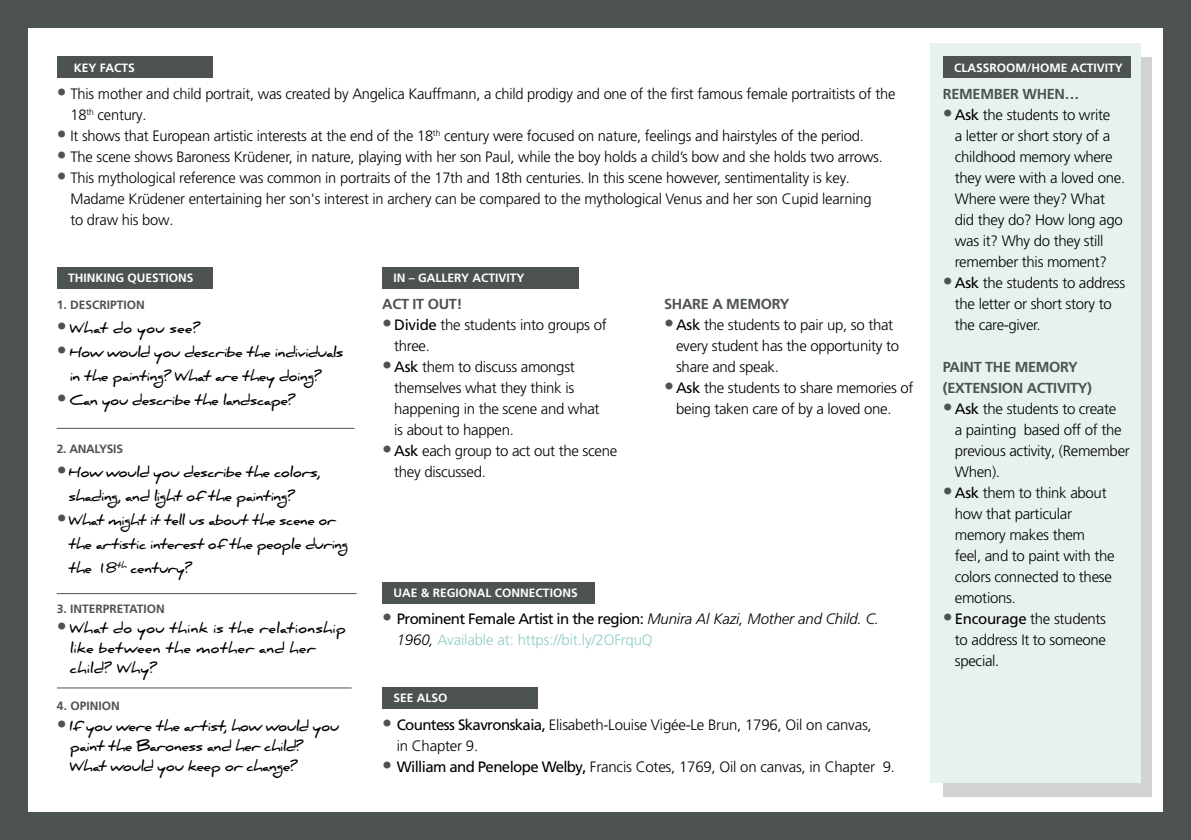
<style>
.page{position:relative;width:1191px;height:840px;background:#fff}
.page>*{position:absolute;margin:0;border:0;box-sizing:border-box;transform-origin:0 0}
.t1{font:300 15px/21px "Frutiger LT Pro";letter-spacing:-.02em;color:#000}
.t2{font:italic 300 15px/21px "Frutiger LT Pro";color:#000}
.t3{font:700 14.4px/21px "Frutiger LT Pro";letter-spacing:-.02em;color:#4d5252}
.t4{font:700 14px/24px "Daniel";letter-spacing:-.03em;color:#000}
.t5{font:700 14px/20px "Daniel";letter-spacing:.005em;color:#000}
.t6{font:700 14px "Daniel";letter-spacing:.01em;color:#000}
.t7{font:700 12px "Frutiger LT Pro";color:#fff}
.t8{font:700 12px "Frutiger LT Pro";color:#4d5252}
.t9{font:700 12px "Frutiger LT Pro";letter-spacing:-.02em;color:#4d5252}
.s1{font-size:20px;color:#4d5252}
.s2{font-family:"Frutiger LT Pro";font-weight:300;font-size:20px;color:#4d5252}
.s3{font-weight:400}
.s4{font-style:normal;font-size:20px;color:#4d5252}
.s5{font-weight:400;font-style:normal}
.s6{font-style:normal;color:#90ccc6}
</style>
<div class="page">
<div style="left:57px;top:57px;width:156px;height:21px;background:#4d5252"></div>
<div style="left:382px;top:582px;width:212px;height:21px;background:#4d5252"></div>
<div style="left:382px;top:687px;width:156px;height:21px;background:#4d5252"></div>
<div style="left:57px;top:267px;width:156px;height:21px;background:#4d5252"></div>
<div style="left:943px;top:57px;width:208px;height:738px;background:#d1d3d4"></div>
<div style="left:930px;top:43px;width:211px;height:739px;background:#e7f2f0"></div>
<div style="left:943px;top:57px;width:187px;height:21px;background:#4d5252"></div>
<div style="left:382px;top:267px;width:196px;height:21px;background:#4d5252"></div>
<hr style="left:57px;top:427px;width:297px;height:1px;background:#4d5252">
<hr style="left:57px;top:592px;width:299px;height:1px;background:#4d5252">
<hr style="left:57px;top:687px;width:294px;height:1px;background:#4d5252">
<div style="left:0;top:0;width:27px;height:839px;background:#4d5252"></div>
<div style="left:1163px;top:0;width:28px;height:839px;background:#4d5252"></div>
<div style="left:11px;top:0;width:1180px;height:27px;background:#4d5252"></div>
<div style="left:11px;top:812px;width:1180px;height:27px;background:#4d5252"></div>
<p class="t7" style="left:74px;top:60px;width:62px">KEY FACTS</p>
<p class="t1" style="left:70px;top:83px;width:826px;text-indent:-14px"><span class="s1">•</span> This mother and child portrait, was created by Angelica Kauffmann, a child prodigy and one of the first famous female portraitists of the<br>18<sup>th</sup> century.</p>
<p class="t1" style="left:57px;top:125px;width:808px"><span class="s1">•</span> It shows that European artistic interests at the end of the 18<sup>th</sup> century were focused on nature, feelings and hairstyles of the period.</p>
<p class="t1" style="left:57px;top:146px;width:827px"><span class="s1">•</span> The scene shows Baroness Krüdener, in nature, playing with her son Paul, while the boy holds a child’s bow and she holds two arrows.</p>
<p class="t1" style="left:70px;top:167px;width:802px;text-indent:-14px"><span class="s1">•</span> This mythological reference was common in portraits of the 17th and 18th centuries. In this scene however, sentimentality is key.<br>Madame Krüdener entertaining her son's interest in archery can be compared to the mythological Venus and her son Cupid learning to draw his bow.</p>
<p class="t7" style="left:68px;top:270px;width:127px">THINKING QUESTIONS</p>
<p class="t8" style="left:57px;top:297px;width:90px">1. DESCRIPTION</p>
<p class="t6" style="left:57px;top:319px;width:145px"><span class="s2">•</span> What do you see?</p>
<p class="t4" style="left:70px;top:340px;width:276px;text-indent:-13px"><span class="s2">•</span> How would you describe the individuals in the painting? What are they doing?</p>
<p class="t4" style="left:57px;top:388px;width:240px"><span class="s2">•</span> Can you describe the landscape?</p>
<p class="t9" style="left:57px;top:441px;width:68px">2. ANALYSIS</p>
<p class="t4" style="left:69px;top:459px;width:254px;text-indent:-12px"><span class="s2">•</span> How would you describe the colors, shading, and light of the painting?</p>
<p class="t4" style="left:69px;top:507px;width:281px;text-indent:-12px"><span class="s2">•</span> What might it tell us about the scene or the artistic interest of the people during the 18<sup>th</sup> century?</p>
<p class="t8" style="left:57px;top:601px;width:110px">3. INTERPRETATION</p>
<p class="t5" style="left:70px;top:617px;width:278px;text-indent:-13px"><span class="s2">•</span> What do you think is the relationship like between the mother and her child? Why?</p>
<p class="t8" style="left:57px;top:698px;width:64px">4. OPINION</p>
<p class="t4" style="left:70px;top:715px;width:271px;line-height:20px;text-indent:-13px"><span class="s2">•</span> If you were the artist, how would you paint the Baroness and her child?<br>What would you keep or change?</p>
<p class="t7" style="left:393px;top:270px;width:132px">IN – GALLERY ACTIVITY</p>
<p class="t3" style="left:382px;top:293px;width:82px">ACT IT OUT!</p>
<p class="t1" style="left:394px;top:314px;width:214px;text-indent:-12px"><span class="s1">•</span><span class="s3">Divide</span> the students into groups of three.</p>
<p class="t1" style="left:394px;top:356px;width:207px;text-indent:-12px"><span class="s1">•</span><span class="s3">Ask</span> them to discuss amongst themselves what they think is happening in the scene and what is about to happen.</p>
<p class="t1" style="left:394px;top:440px;width:224px;text-indent:-12px"><span class="s1">•</span><span class="s3">Ask</span> each group to act out the scene they discussed.</p>
<p class="t7" style="left:393px;top:585px;width:186px">UAE &amp; REGIONAL CONNECTIONS</p>
<p class="t3" style="left:664px;top:293px;width:127px">SHARE A MEMORY</p>
<p class="t1" style="left:676px;top:314px;width:224px;text-indent:-12px"><span class="s1">•</span><span class="s3">Ask</span> the students to pair up, so that every student has the opportunity to share and speak.</p>
<p class="t1" style="left:676px;top:377px;width:239px;text-indent:-12px"><span class="s1">•</span><span class="s3">Ask</span> the students to share memories of being taken care of by a loved one.</p>
<p class="t2" style="left:397px;top:608px;width:483px;text-indent:-15px"><span class="s4">•</span> <span class="s5">Prominent Female Artist in the region:</span> Munira Al Kazi, Mother and Child. C.<br>1960, <span class="s6">Available at: https://bit.ly/2OFrquQ</span></p>
<p class="t7" style="left:393px;top:690px;width:56px">SEE ALSO</p>
<p class="t1" style="left:397px;top:713px;width:476px;text-indent:-14px"><span class="s1">•</span> <span class="s3">Countess Skavronskaia,</span> Elisabeth-Louise Vigée-Le Brun, 1796, Oil on canvas, in Chapter 9.</p>
<p class="t1" style="left:382px;top:755px;width:514px"><span class="s1">•</span> <span class="s3">William and Penelope Welby,</span> Francis Cotes, 1769, Oil on canvas, in Chapter 9.</p>
<p class="t7" style="left:954px;top:60px;width:170px">CLASSROOM/HOME ACTIVITY</p>
<p class="t3" style="left:943px;top:83px;width:138px">REMEMBER WHEN…</p>
<p class="t1" style="left:955px;top:104px;width:172px;text-indent:-12px"><span class="s1">•</span><span class="s3">Ask</span> the students to write<br>a letter or short story of a childhood memory where they were with a loved one.<br>Where were they? What did they do? How long ago was it? Why do they still remember this moment?</p>
<p class="t1" style="left:955px;top:272px;width:172px;text-indent:-12px"><span class="s1">•</span><span class="s3">Ask</span> the students to address the letter or short story to the care-giver.</p>
<p class="t3" style="left:943px;top:356px;width:151px">PAINT THE MEMORY (EXTENSION ACTIVITY)</p>
<p class="t1" style="left:955px;top:398px;width:176px;text-indent:-12px"><span class="s1">•</span><span class="s3">Ask</span> the students to create<br>a painting based off of the previous activity, (Remember<br>When).</p>
<p class="t1" style="left:955px;top:482px;width:161px;text-indent:-12px"><span class="s1">•</span><span class="s3">Ask</span> them to think about how that particular memory makes them feel, and to paint with the colors connected to these emotions.</p>
<p class="t1" style="left:955px;top:608px;width:153px;text-align:justify;text-indent:-12px"><span class="s1">•</span><span class="s3">Encourage</span> the students to address It to someone special.</p>
</div>
